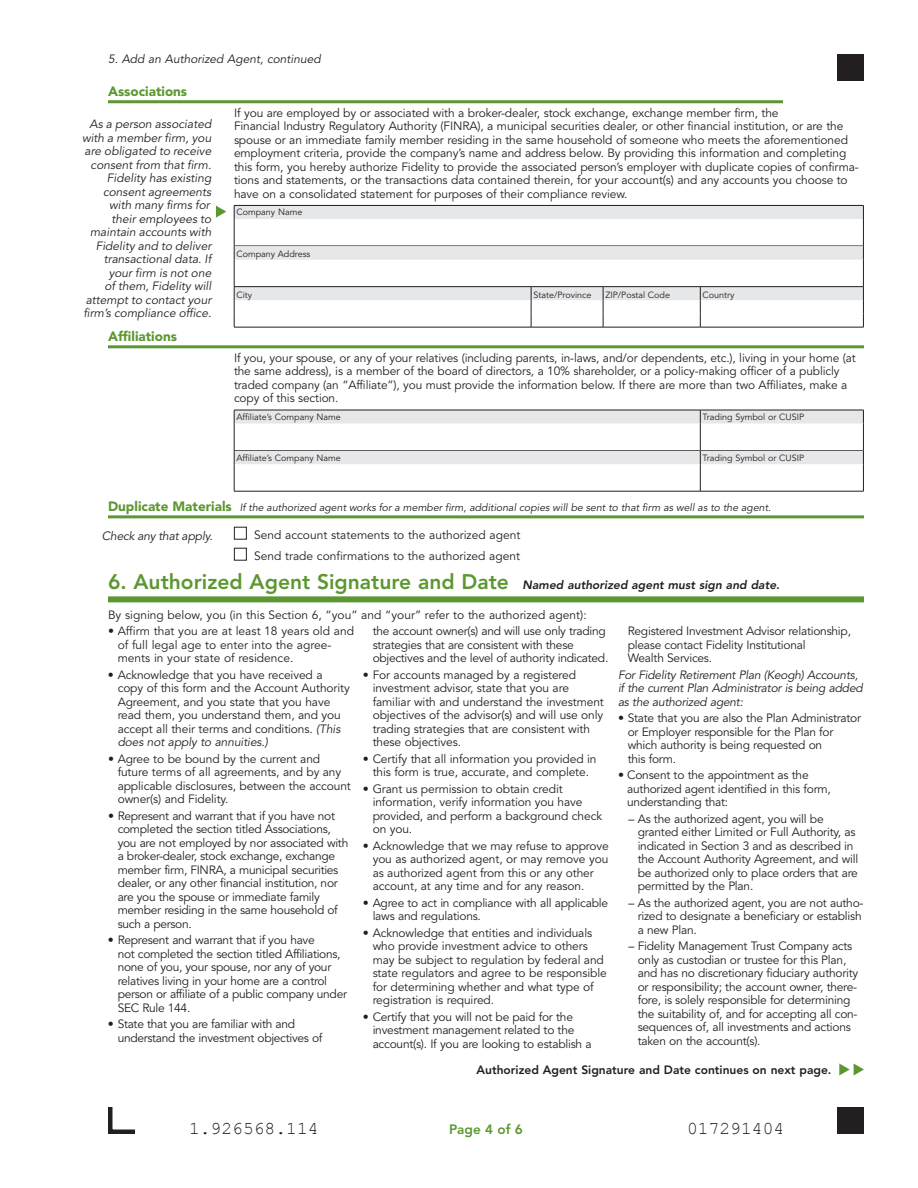
<style>
.page{position:relative;width:918px;height:1188px;background:#fff}
.page>*{position:absolute;margin:0;border:0;box-sizing:border-box;transform-origin:0 0}
.t1{font:18px "Courier New";color:#231f20}
.t2{font:900 13.5px "Avenir";color:#5c9731}
.t3{font:800 13.5px "Avenir";color:#5c9731}
.t4{font:12px/13.5px "Avenir";letter-spacing:-.01em;color:#231f20}
.t5{font:italic 12px/13.5px "Avenir";color:#231f20;text-align:right}
.t6{font:italic 12px/13.5px "Avenir";letter-spacing:-.02em;color:#231f20}
.t7{font:italic 800 12px "Avenir";color:#231f20}
.t8{font:800 12px "Avenir";color:#231f20}
.t9{font:italic 10.5px "Avenir";color:#231f20}
.t10{font:9px "Avenir";color:#231f20}
.s1{font-weight:900;font-style:normal;font-size:13.5px;color:#5c9731}
.s2{font-style:normal;font-size:21px;color:#5c9731}
.s3{font-style:italic}
</style>
<div class="page">
<hr style="left:108px;top:100px;width:675px;height:3px;background:#5c9731">
<hr style="left:108px;top:345px;width:756px;height:3px;background:#5c9731">
<hr style="left:108px;top:515px;width:756px;height:3px;background:#5c9731">
<div style="left:108px;top:596px;width:756px;height:6px;background:#5c9731"></div>
<hr style="left:234px;top:205px;width:630px;height:1px;background:#231f20">
<hr style="left:234px;top:327px;width:297px;height:1px;background:#231f20">
<hr style="left:531px;top:327px;width:72px;height:1px;background:#231f20">
<svg style="left:234px;top:206px;width:630px;height:121px"></svg>
<hr style="left:603px;top:327px;width:97px;height:1px;background:#231f20">
<hr style="left:700px;top:327px;width:164px;height:1px;background:#231f20">
<hr style="left:234px;top:286px;width:297px;height:1px;background:#231f20">
<hr style="left:531px;top:286px;width:72px;height:1px;background:#231f20">
<hr style="left:603px;top:286px;width:97px;height:1px;background:#231f20">
<hr style="left:700px;top:286px;width:164px;height:1px;background:#231f20">
<svg style="left:234px;top:410px;width:630px;height:81px"></svg>
<hr style="left:234px;top:491px;width:466px;height:1px;background:#231f20">
<hr style="left:700px;top:491px;width:164px;height:1px;background:#231f20">
<div style="left:234px;top:527px;width:13px;height:13px;border:1px solid #231f20"></div>
<div style="left:234px;top:548px;width:13px;height:13px;border:1px solid #231f20"></div>
<svg style="left:216px;top:206px;width:10px;height:12px"></svg>
<svg style="left:839px;top:1064px;width:25px;height:12px"></svg>
<div style="left:837px;top:1107px;width:27px;height:27px;background:#231f20"></div>
<svg style="left:108px;top:1107px;width:27px;height:27px"></svg>
<div style="left:837px;top:54px;width:27px;height:27px;background:#231f20"></div>
<p class="t5" style="left:108px;top:54px;width:214px">5. Add an Authorized Agent, continued</p>
<p class="t2" style="left:108px;top:85px;width:81px">Associations</p>
<p class="t5" style="left:82px;top:119px;width:131px">As a person associated with a member firm, you are obligated to receive consent from that firm.<br>Fidelity has existing consent agreements with many firms for<br>their employees to maintain accounts with<br>Fidelity and to deliver transactional data. If your firm is not one<br>of them, Fidelity will attempt to contact your firm’s compliance office.</p>
<p class="t2" style="left:108px;top:330px;width:71px">Affiliations</p>
<p class="t4" style="left:234px;top:107px;width:626px">If you are employed by or associated with a broker-dealer, stock exchange, exchange member firm, the<br>Financial Industry Regulatory Authority (FINRA), a municipal securities dealer, or other financial institution, or are the spouse or an immediate family member residing in the same household of someone who meets the aforementioned employment criteria, provide the company’s name and address below. By providing this information and completing this form, you hereby authorize Fidelity to provide the associated person’s employer with duplicate copies of confirma&shy;tions and statements, or the transactions data contained therein, for your account(s) and any accounts you choose to have on a consolidated statement for purposes of their compliance review.</p>
<p class="t10" style="left:236px;top:208px;width:67px">Company Name</p>
<p class="t10" style="left:236px;top:250px;width:76px">Company Address</p>
<p class="t10" style="left:236px;top:291px;width:17px">City</p>
<p class="t10" style="left:533px;top:291px;width:60px">State/Province</p>
<p class="t10" style="left:605px;top:291px;width:66px">ZIP/Postal Code</p>
<p class="t10" style="left:703px;top:291px;width:33px">Country</p>
<p class="t4" style="left:234px;top:352px;width:623px">If you, your spouse, or any of your relatives (including parents, in-laws, and/or dependents, etc.), living in your home (at the same address), is a member of the board of directors, a 10% shareholder, or a policy-making officer of a publicly traded company (an “Affiliate”), you must provide the information below. If there are more than two Affiliates, make a copy of this section.</p>
<p class="t10" style="left:236px;top:413px;width:106px">Affiliate’s Company Name</p>
<p class="t10" style="left:703px;top:413px;width:103px">Trading Symbol or CUSIP</p>
<p class="t10" style="left:236px;top:454px;width:106px">Affiliate’s Company Name</p>
<p class="t10" style="left:703px;top:454px;width:103px">Trading Symbol or CUSIP</p>
<p class="t9" style="left:108px;top:503px;width:665px"><span class="s1">Duplicate Materials</span> If the authorized agent works for a member firm, additional copies will be sent to that firm as well as to the agent.</p>
<p class="t4" style="left:254px;top:526px;width:268px;line-height:21px">Send account statements to the authorized agent<br>Send trade confirmations to the authorized agent</p>
<p class="t7" style="left:108px;top:580px;width:673px"><span class="s2">6. Authorized Agent Signature and Date</span> Named authorized agent must sign and date.</p>
<p class="t4" style="left:108px;top:609px;width:480px">By signing below, you (in this Section 6, “you” and “your” refer to the authorized agent):</p>
<p class="t4" style="left:118px;top:626px;width:238px;text-indent:-10px">• Affirm that you are at least 18 years old and of full legal age to enter into the agree&shy;ments in your state of residence.</p>
<p class="t4" style="left:118px;top:669px;width:234px;text-indent:-10px">• Acknowledge that you have received a copy of this form and the Account Authority Agreement, and you state that you have read them, you understand them, and you accept all their terms and conditions. <span class="s3">(This does not apply to annuities.)</span></p>
<p class="t4" style="left:118px;top:753px;width:235px;text-indent:-10px">• Agree to be bound by the current and future terms of all agreements, and by any applicable disclosures, between the account owner(s) and Fidelity.</p>
<p class="t4" style="left:118px;top:810px;width:232px;text-indent:-10px">• Represent and warrant that if you have not completed the section titled Associations, you are not employed by nor associated with a broker-dealer, stock exchange, exchange member firm, FINRA, a municipal securities dealer, or any other financial institution, nor are you the spouse or immediate family member residing in the same household of such a person.</p>
<p class="t4" style="left:118px;top:935px;width:231px;text-indent:-10px">• Represent and warrant that if you have<br>not completed the section titled Affiliations, none of you, your spouse, nor any of your relatives living in your home are a control person or affiliate of a public company under SEC Rule 144.</p>
<p class="t4" style="left:118px;top:1019px;width:206px;text-indent:-10px">• State that you are familiar with and understand the investment objectives of</p>
<p class="t5" style="left:102px;top:530px;width:112px">Check any that apply.</p>
<p class="t4" style="left:373px;top:626px;width:237px">the account owner(s) and will use only trading strategies that are consistent with these objectives and the level of authority indicated.</p>
<p class="t4" style="left:373px;top:669px;width:233px;text-indent:-10px">• For accounts managed by a registered investment advisor, state that you are familiar with and understand the investment objectives of the advisor(s) and will use only trading strategies that are consistent with these objectives.</p>
<p class="t4" style="left:363px;top:753px;width:235px;text-align:center">• Certify that all information you provided in this form is true, accurate, and complete.</p>
<p class="t4" style="left:373px;top:783px;width:231px;text-indent:-10px">• Grant us permission to obtain credit information, verify information you have provided, and perform a background check on you.</p>
<p class="t4" style="left:373px;top:840px;width:238px;text-indent:-10px">• Acknowledge that we may refuse to approve you as authorized agent, or may remove you as authorized agent from this or any other account, at any time and for any reason.</p>
<p class="t4" style="left:373px;top:897px;width:237px;text-indent:-10px">• Agree to act in compliance with all applicable laws and regulations.</p>
<p class="t4" style="left:373px;top:927px;width:236px;text-indent:-10px">• Acknowledge that entities and individuals who provide investment advice to others may be subject to regulation by federal and state regulators and agree to be responsible for determining whether and what type of registration is required.</p>
<p class="t4" style="left:373px;top:1011px;width:221px;text-indent:-10px">• Certify that you will not be paid for the investment management related to the account(s). If you are looking to establish a</p>
<p class="t4" style="left:628px;top:626px;width:225px">Registered Investment Advisor relationship, please contact Fidelity Institutional<br>Wealth Services.</p>
<p class="t6" style="left:618px;top:669px;width:246px">For Fidelity Retirement Plan (Keogh) Accounts, if the current Plan Administrator is being added as the authorized agent:</p>
<p class="t4" style="left:628px;top:713px;width:235px;text-indent:-10px">• State that you are also the Plan Administrator or Employer responsible for the Plan for which authority is being requested on<br>this form.</p>
<p class="t4" style="left:627px;top:770px;width:205px;text-indent:-9px">• Consent to the appointment as the authorized agent identified in this form, understanding that:</p>
<p class="t4" style="left:638px;top:813px;width:222px;text-indent:-9px">– As the authorized agent, you will be granted either Limited or Full Authority, as indicated in Section 3 and as described in the Account Authority Agreement, and will be authorized only to place orders that are permitted by the Plan.</p>
<p class="t4" style="left:638px;top:897px;width:227px;text-indent:-9px">– As the authorized agent, you are not autho&shy;rized to designate a beneficiary or establish a new Plan.</p>
<p class="t4" style="left:638px;top:941px;width:222px;text-indent:-9px">– Fidelity Management Trust Company acts only as custodian or trustee for this Plan, and has no discretionary fiduciary authority or responsibility; the account owner, there&shy;fore, is solely responsible for determining the suitability of, and for accepting all con&shy;sequences of, all investments and actions taken on the account(s).</p>
<p class="t8" style="left:476px;top:1065px;width:357px">Authorized Agent Signature and Date continues on next page.</p>
<h1 class="t1" style="left:189px;top:1117px;width:131px">1.926568.114</h1>
<p class="t3" style="left:449px;top:1124px;width:75px">Page 4 of 6</p>
<h1 class="t1" style="left:687px;top:1117px;width:99px">017291404</h1>
</div>
